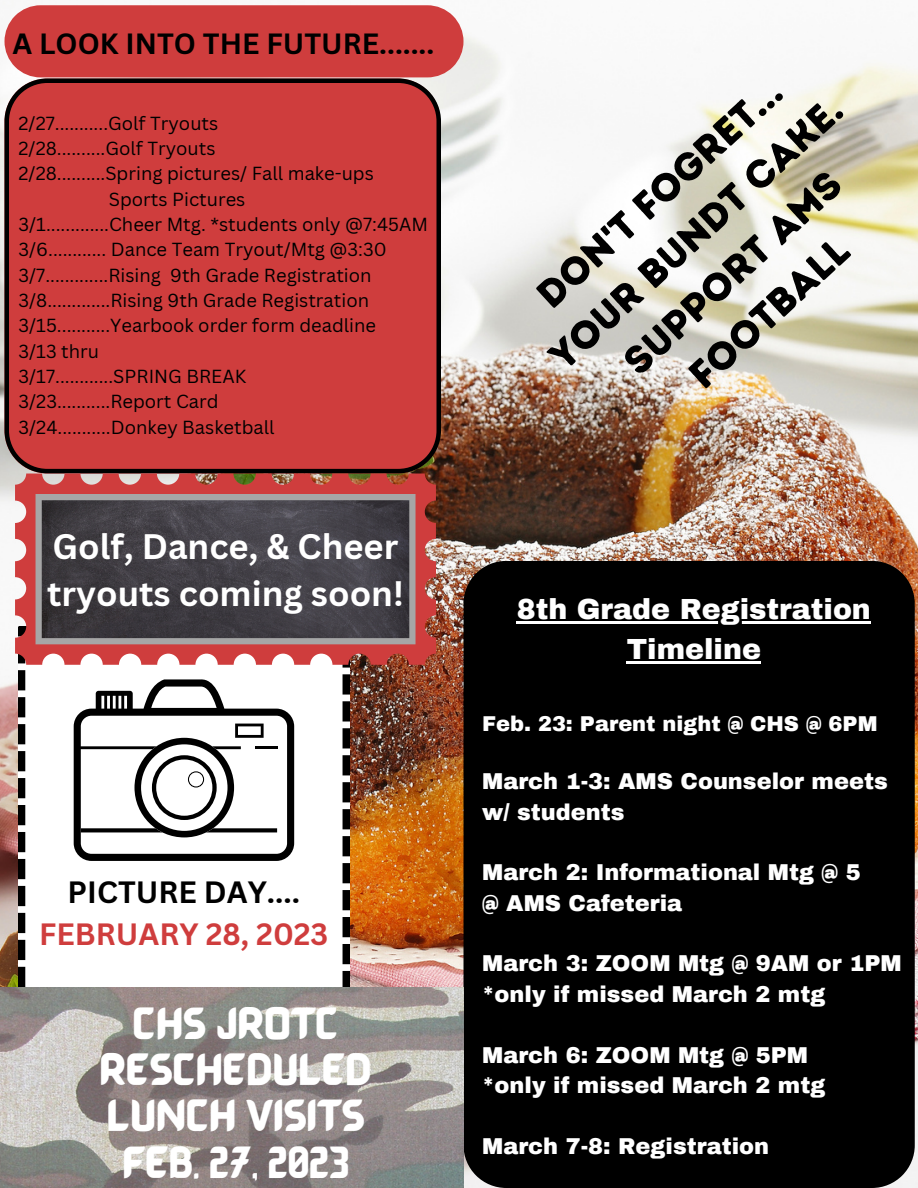
<style>
.page{position:relative;width:918px;height:1188px;background:#fff}
.page>*{position:absolute;margin:0;border:0;box-sizing:border-box;transform-origin:0 0}
.t1{font:39px/54px "Intro Rust Base";color:#000;text-align:center}
.t2{font:700 34.5px/47.2px "Canva Sans";color:#fff}
.t3{font:33.45px/46.2px "BARABARA Regular";color:#fff;text-align:center}
.t4{font:700 30px "Canva Sans";color:#cf3d3d}
.t5{font:700 30px "Canva Sans";color:#000}
.t6{font:900 28.5px/39.3px "Archivo";color:#fff;text-align:center}
.t7{font:700 28.5px "Canva Sans";color:#000}
.t8{font:900 22.5px/30.3px "Archivo";color:#fff}
.t9{font:900 21px "Archivo";color:#fff}
.t10{font:18.45px "Canva Sans";color:#000}
</style>
<div class="page">
<img style="left:0;top:33px;width:918px;height:1155px">
<svg style="left:19px;top:665px;width:330px;height:323px"></svg>
<div style="left:464px;top:561px;width:451px;height:627px;background:#000"></div>
<div style="left:5px;top:5px;width:459px;height:72px;background:#cf3d3d"></div>
<div style="left:5px;top:78px;width:436px;height:395px;background:#cf3d3d"></div>
<svg style="left:15px;top:474px;width:421px;height:191px;fill:#cf3d3d"></svg>
<svg style="left:36px;top:494px;width:380px;height:150px;fill:#434147"></svg>
<svg style="left:74px;top:679px;width:220px;height:182px"></svg>
<hr style="left:517px;top:622px;width:354px;height:2px;background:#fff">
<hr style="left:627px;top:661px;width:134px;height:2px;background:#fff">
<img style="left:0;top:988px;width:463px;height:200px">
<h3 class="t7" style="left:13px;top:23px;width:423px">A LOOK INTO THE FUTURE.......</h3>
<p class="t10" style="left:19px;top:110px;width:201px">2/27...........Golf Tryouts</p>
<p class="t10" style="left:19px;top:135px;width:199px">2/28..........Golf Tryouts</p>
<p class="t10" style="left:19px;top:161px;width:357px">2/28..........Spring pictures/ Fall make-ups</p>
<p class="t10" style="left:109px;top:186px;width:138px">Sports Pictures</p>
<p class="t10" style="left:19px;top:211px;width:411px">3/1.............Cheer Mtg. *students only @7:45AM</p>
<p class="t10" style="left:19px;top:237px;width:370px">3/6............ Dance Team Tryout/Mtg @3:30</p>
<p class="t10" style="left:19px;top:262px;width:355px">3/7.............Rising 9th Grade Registration</p>
<p class="t10" style="left:19px;top:287px;width:352px">3/8.............Rising 9th Grade Registration</p>
<p class="t10" style="left:19px;top:313px;width:359px">3/15...........Yearbook order form deadline</p>
<p class="t10" style="left:19px;top:338px;width:82px">3/13 thru</p>
<p class="t10" style="left:19px;top:363px;width:229px">3/17............SPRING BREAK</p>
<p class="t10" style="left:19px;top:388px;width:202px">3/23...........Report Card</p>
<p class="t10" style="left:19px;top:414px;width:257px">3/24...........Donkey Basketball</p>
<h2 class="t2" style="left:47px;top:522px;width:358px">Golf, Dance, &amp; Cheer tryouts coming soon!</h2>
<h3 class="t5" style="left:68px;top:871px;width:234px">PICTURE DAY....</h3>
<h3 class="t4" style="left:39px;top:913px;width:291px">FEBRUARY 28, 2023</h3>
<h3 class="t3" style="left:100px;top:999px;width:274px">CHS JROTC<br>RESCHEDULED<br>LUNCH VISITS<br>FEB. 27, 2023</h3>
<h1 class="t1" style="left:501px;top:304px;width:383px;rotate:-43deg">Don't fogret... your bundt cake.<br>Support AMS<br>Football</h1>
<h3 class="t6" style="left:517px;top:590px;width:356px">8th Grade Registration<br>Timeline</h3>
<p class="t9" style="left:482px;top:712px;width:397px">Feb. 23: Parent night @ CHS @ 6PM</p>
<p class="t8" style="left:482px;top:766px;width:407px">March 1-3: AMS Counselor meets w/ students</p>
<p class="t8" style="left:482px;top:858px;width:380px">March 2: Informational Mtg @ 5 @ AMS Cafeteria</p>
<p class="t8" style="left:482px;top:949px;width:421px">March 3: ZOOM Mtg @ 9AM or 1PM *only if missed March 2 mtg</p>
<p class="t8" style="left:482px;top:1040px;width:345px">March 6: ZOOM Mtg @ 5PM *only if missed March 2 mtg</p>
<p class="t8" style="left:482px;top:1131px;width:289px">March 7-8: Registration</p>
</div>
